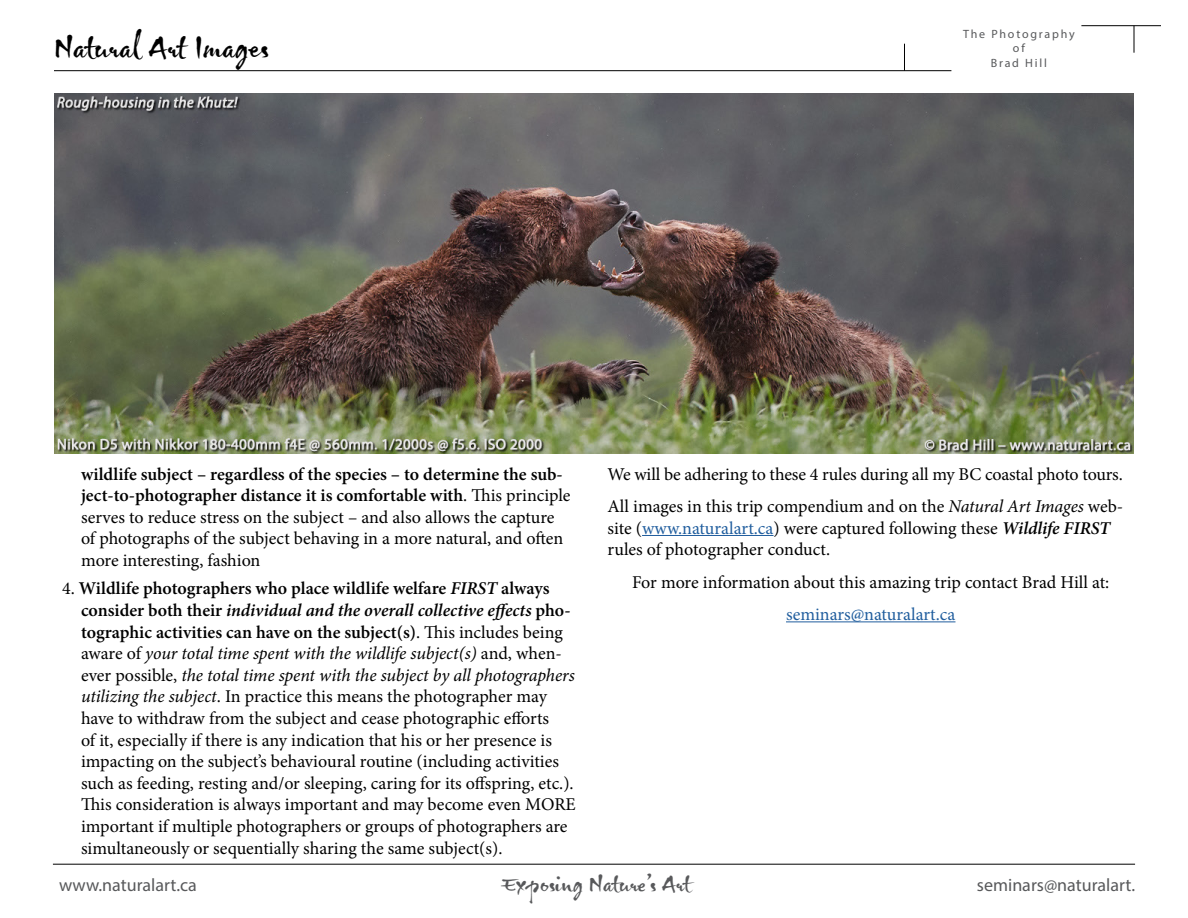
<style>
.page{position:relative;width:1188px;height:918px;background:#fff}
.page>*{position:absolute;margin:0;border:0;box-sizing:border-box;transform-origin:0 0}
.t1{font:36px "Gizmo";color:#000}
.t2{font:27px "Gizmo";color:#58595b}
.t3{font:18px/21.6px "Minion Pro";letter-spacing:-.005em;color:#000}
.t4{font:18px "Myriad Pro";color:#58595b}
.t5{font:18px "Minion Pro";color:#215e9e}
.t6{font:12px/14.7px "Myriad Pro";letter-spacing:.15em;color:#58595b;text-align:center}
.s1{font-weight:600}
.s2{font-weight:600;font-style:italic}
.s3{font-style:italic}
.s4{color:#215e9e}
</style>
<div class="page">
<hr style="left:54px;top:70px;width:897px;height:1px;background:#000">
<hr style="left:1081px;top:25px;width:80px;height:1px;background:#000">
<svg style="left:904px;top:44px;width:1px;height:27px"></svg>
<svg style="left:1134px;top:26px;width:1px;height:27px"></svg>
<hr style="left:53px;top:864px;width:1082px;height:1px;background:#000">
<hr style="left:642px;top:535px;width:132px;height:1px;background:#215e9e">
<hr style="left:786px;top:621px;width:169px;height:1px;background:#215e9e">
<img style="left:54px;top:93px;width:1080px;height:360px">
<h1 class="t1" style="left:54px;top:21px;width:216px">Natural Art Images</h1>
<p class="t6" style="left:963px;top:26px;width:113px">The Photography of<br>Brad Hill</p>
<p class="t3" style="left:81px;top:463px;width:491px"><span class="s1">wildlife subject – regardless of the species – to determine the sub&shy;ject-to-photographer distance it is comfortable with</span>. This principle serves to reduce stress on the subject – and also allows the capture of photographs of the subject behaving in a more natural, and often more interesting, fashion</p>
<p class="t3" style="left:81px;top:578px;width:496px;text-indent:-19px">4. <span class="s1">Wildlife photographers who place wildlife welfare</span> <span class="s2">FIRST</span> <span class="s1">always consider both their</span> <span class="s2">individual and the overall collective effects</span> <span class="s1">pho&shy;tographic activities can have on the subject(s)</span>. This includes being aware of <span class="s3">your total time spent with the wildlife subject(s)</span> and, when&shy;ever possible, <span class="s3">the total time spent with the subject by all photographers utilizing the subject</span>. In practice this means the photographer may have to withdraw from the subject and cease photographic efforts<br>of it, especially if there is any indication that his or her presence is impacting on the subject’s behavioural routine (including activities such as feeding, resting and/or sleeping, caring for its offspring, etc.).<br>This consideration is always important and may become even MORE important if multiple photographers or groups of photographers are simultaneously or sequentially sharing the same subject(s).</p>
<p class="t3" style="left:608px;top:458px;width:517px;line-height:32.4px">We will be adhering to these 4 rules during all my BC coastal photo tours.<br>All images in this trip compendium and on the <span class="s3">Natural Art Images</span> web-</p>
<p class="t3" style="left:608px;top:517px;width:504px">site (<span class="s4">www.naturalart.ca</span>) were captured following these <span class="s2">Wildlife FIRST </span>rules of photographer conduct.</p>
<p class="t3" style="left:632px;top:571px;width:479px">For more information about this amazing trip contact Brad Hill at:</p>
<p class="t5" style="left:786px;top:602px;width:171px">seminars@naturalart.ca</p>
<p class="t4" style="left:59px;top:874px;width:139px">www.naturalart.ca</p>
<h2 class="t2" style="left:502px;top:864px;width:190px">Exposing Nature’s Art</h2>
<p class="t4" style="left:977px;top:874px;width:160px">seminars@naturalart.</p>
</div>
